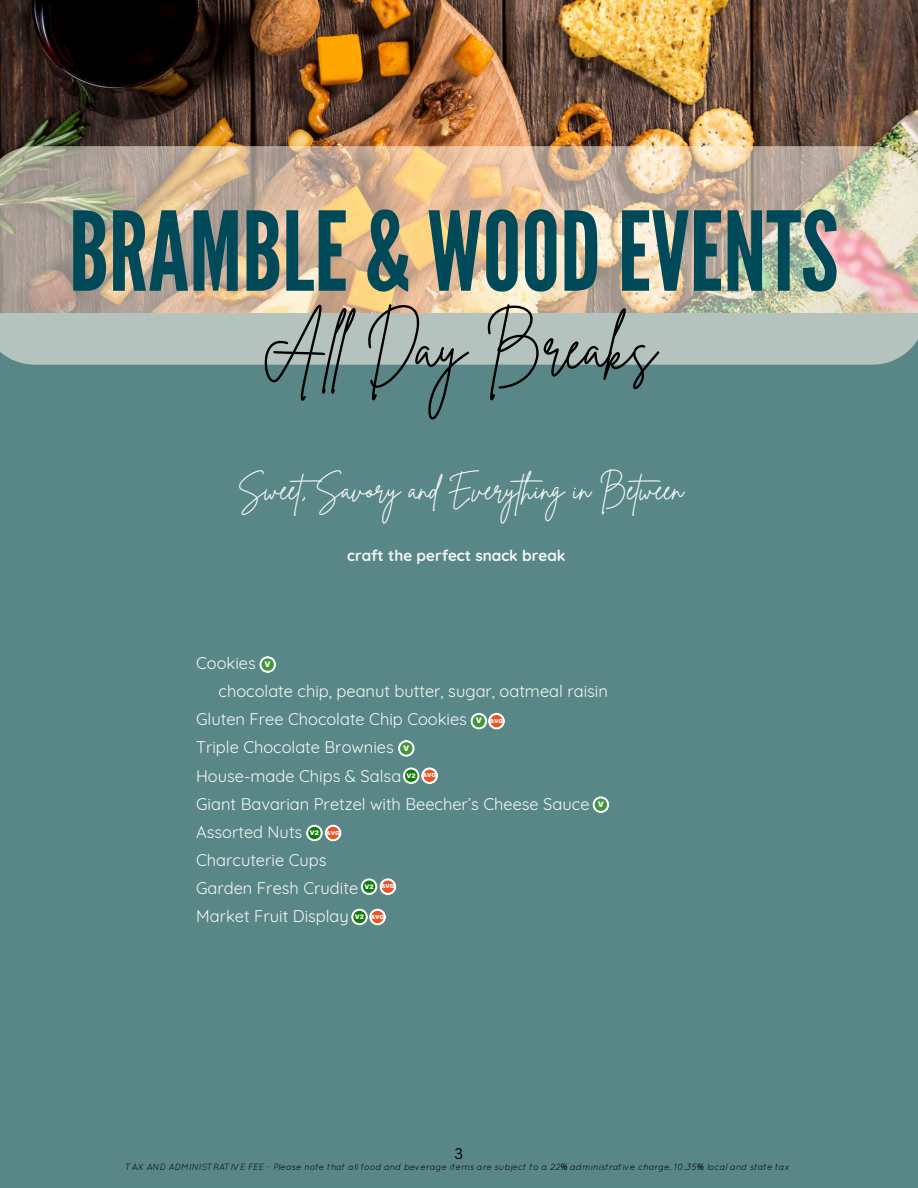
<style>
.page{position:relative;width:918px;height:1188px;background:#598686}
.page>*{position:absolute;margin:0;border:0;box-sizing:border-box;transform-origin:0 0}
.t1{font:109.5px "League Gothic";color:#004958}
.t2{font:60.6px "Brittany Signature";color:#000}
.t3{font:28.8px "Brittany Signature";color:#f4f7f7}
.t4{font:16.5px "Quicksand";color:#f4f7f7}
.t5{font:700 15.3px "Quicksand";color:#f4f7f7}
.t6{font:15px "Canva Sans";color:#000}
.t7{font:italic 9px "Quicksand";color:#000}
.t8{font:900 7.95px "Archivo";color:#f4f7f7}
.t9{font:900 6.45px "Archivo";color:#f4f7f7}
.t10{font:900 5.7px "Archivo";color:#f4f7f7}
.s1{font-family:"Noto Sans"}
</style>
<div class="page">
<img style="left:0;top:0;width:918px;height:146px">
<svg style="left:0;top:146px;width:918px;height:219px;background:#cabca6"></svg>
<svg style="left:398px;top:740px;width:17px;height:17px"></svg>
<svg style="left:592px;top:796px;width:17px;height:17px"></svg>
<svg style="left:259px;top:656px;width:17px;height:17px"></svg>
<svg style="left:470px;top:713px;width:35px;height:17px"></svg>
<svg style="left:351px;top:909px;width:35px;height:16px"></svg>
<svg style="left:361px;top:878px;width:35px;height:17px"></svg>
<svg style="left:306px;top:825px;width:36px;height:16px"></svg>
<svg style="left:403px;top:767px;width:35px;height:17px"></svg>
<p class="t1" style="left:69px;top:188px;width:771px">BRAMBLE &amp; WOOD EVENTS</p>
<h1 class="t2" style="left:262px;top:308px;width:396px">All Day Breaks</h1>
<h2 class="t3" style="left:238px;top:471px;width:447px">Sweet, Savory and Everything in Between</h2>
<h3 class="t5" style="left:347px;top:546px;width:220px">craft the perfect snack break</h3>
<h4 class="t4" style="left:196px;top:653px;width:61px">Cookies</h4>
<h4 class="t4" style="left:219px;top:681px;width:391px">chocolate chip, peanut butter, sugar, oatmeal raisin</h4>
<h4 class="t4" style="left:196px;top:709px;width:272px">Gluten Free Chocolate Chip Cookies</h4>
<h4 class="t4" style="left:196px;top:737px;width:199px">Triple Chocolate Brownies</h4>
<h4 class="t4" style="left:196px;top:765px;width:207px">House-made Chips &amp; Salsa</h4>
<h4 class="t4" style="left:196px;top:793px;width:395px">Giant Bavarian Pretzel with Beecher’s Cheese Sauce</h4>
<h4 class="t4" style="left:196px;top:821px;width:108px">Assorted Nuts</h4>
<h4 class="t4" style="left:196px;top:849px;width:132px">Charcuterie Cups</h4>
<h4 class="t4" style="left:196px;top:878px;width:164px">Garden Fresh Crudite</h4>
<h4 class="t4" style="left:196px;top:906px;width:154px">Market Fruit Display</h4>
<p class="t8" style="left:265px;top:660px;width:8px">V</p>
<p class="t8" style="left:476px;top:717px;width:8px">V</p>
<p class="t10" style="left:490px;top:718px;width:15px">AVG</p>
<p class="t8" style="left:403px;top:744px;width:8px">V</p>
<p class="t9" style="left:407px;top:772px;width:11px">V2</p>
<p class="t10" style="left:423px;top:772px;width:15px">AVG</p>
<p class="t8" style="left:598px;top:800px;width:8px">V</p>
<p class="t9" style="left:310px;top:829px;width:11px">V2</p>
<p class="t10" style="left:326px;top:830px;width:15px">AVG</p>
<p class="t9" style="left:365px;top:883px;width:11px">V2</p>
<p class="t10" style="left:381px;top:883px;width:15px">AVG</p>
<p class="t9" style="left:355px;top:913px;width:11px">V2</p>
<p class="t10" style="left:371px;top:914px;width:15px">AVG</p>
<p class="t6" style="left:455px;top:1142px;width:10px">3</p>
<h5 class="t7" style="left:126px;top:1162px;width:665px">TAX AND ADMINISTRATIVE FEE - Please note that all food and beverage items are subject to a 22<span class="s1">%</span> administrative charge, 10.35<span class="s1">%</span> local and state tax</h5>
</div>
